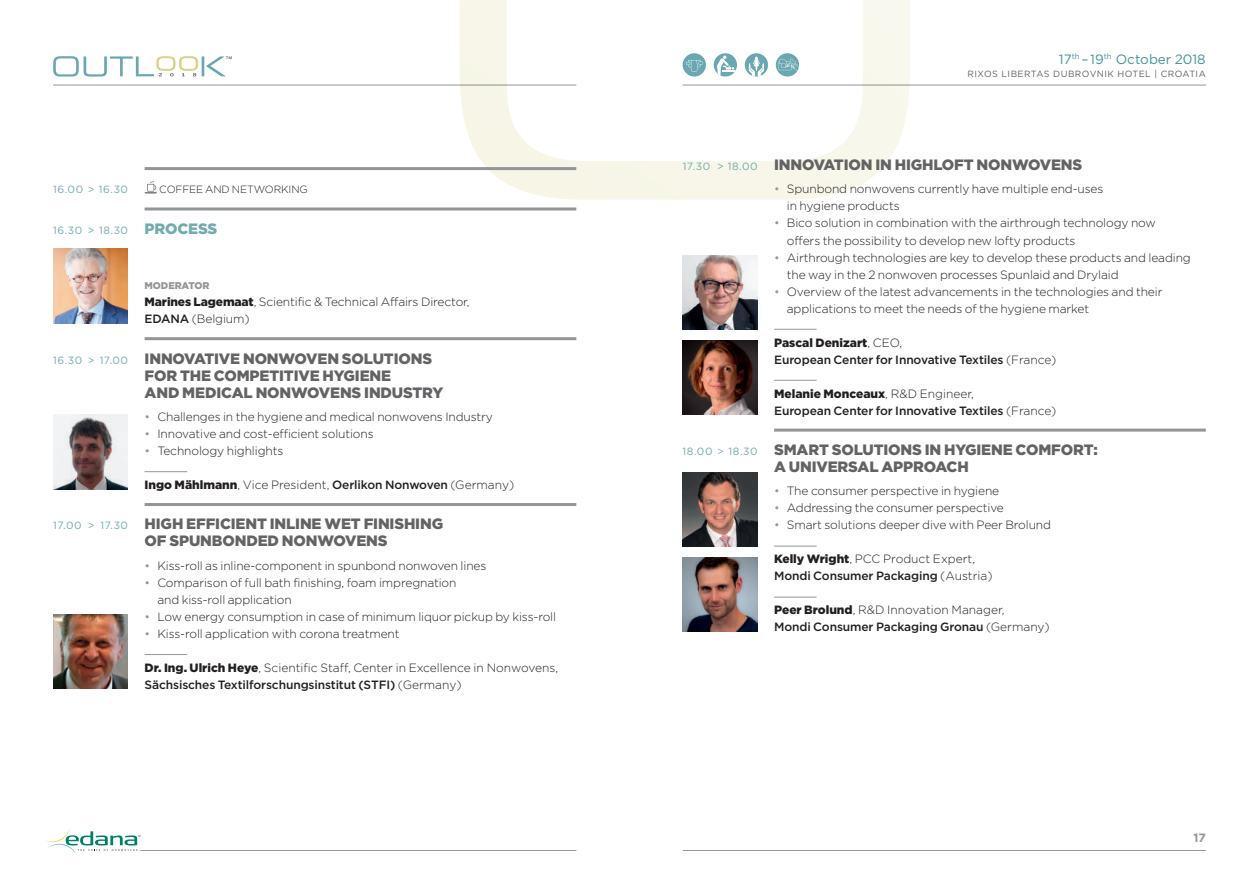
<style>
.page{position:relative;width:1259px;height:893px;background:#fff}
.page>*{position:absolute;margin:0;border:0;box-sizing:border-box;transform-origin:0 0}
.t1{font:900 15px/17px "Gotham";letter-spacing:-.01em;color:#636366}
.t2{font:13.5px "Gotham";color:#43949b}
.t3{font:300 12px/17px "Gotham";letter-spacing:-.01em;color:#231f20}
.t4{font:500 12px/17px "Gotham";letter-spacing:-.01em;color:#231f20}
.t5{font:700 12px "Gotham";color:#939598}
.t6{font:10.5px "Gotham";letter-spacing:.05em;color:#72abaf}
.t7{font:300 10.5px "Gotham";letter-spacing:-.01em;color:#231f20}
.t8{font:900 9.75px "Gotham";letter-spacing:-.01em;color:#939598}
.t9{font:9px "Gotham";letter-spacing:.05em;color:#636366}
.s1{font-weight:900;font-size:15px}
.s2{font-weight:900}
.s3{font-weight:500}
.s4{font-weight:400;font-size:10.5px;color:#72abaf}
.s5{color:#939598}
.s6{font-weight:300}
</style>
<div class="page">
<hr style="left:682px;top:850px;width:523px;height:1px;background:#939598">
<svg style="left:45px;top:828px;width:95px;height:26px"></svg>
<hr style="left:140px;top:850px;width:436px;height:1px;background:#939598">
<hr style="left:53px;top:85px;width:523px;height:1px;background:#939598">
<hr style="left:682px;top:85px;width:523px;height:1px;background:#939598">
<svg style="left:459px;top:0;width:451px;height:200px"></svg>
<svg style="left:713px;top:53px;width:24px;height:24px"></svg>
<svg style="left:717px;top:55px;width:20px;height:22px"></svg>
<svg style="left:745px;top:53px;width:23px;height:24px"></svg>
<svg style="left:749px;top:57px;width:15px;height:20px"></svg>
<div style="left:776px;top:53px;width:23px;height:24px;background:#69a8b0;border-radius:50%"></div>
<svg style="left:778px;top:59px;width:21px;height:12px"></svg>
<div style="left:682px;top:53px;width:24px;height:24px;background:#69a8b0;border-radius:50%"></div>
<svg style="left:686px;top:60px;width:16px;height:12px"></svg>
<svg style="left:53px;top:56px;width:179px;height:21px"></svg>
<hr style="left:145px;top:167px;width:431px;height:3px;background:#939598">
<svg style="left:145px;top:181px;width:12px;height:12px"></svg>
<hr style="left:145px;top:207px;width:431px;height:3px;background:#939598">
<img style="left:53px;top:249px;width:75px;height:74px">
<hr style="left:145px;top:337px;width:431px;height:3px;background:#939598">
<hr style="left:145px;top:471px;width:42px;height:1px;background:#939598">
<img style="left:53px;top:415px;width:75px;height:74px">
<hr style="left:145px;top:503px;width:431px;height:3px;background:#939598">
<hr style="left:145px;top:654px;width:42px;height:1px;background:#939598">
<img style="left:53px;top:614px;width:75px;height:75px">
<img style="left:682px;top:255px;width:75px;height:75px">
<hr style="left:774px;top:329px;width:42px;height:1px;background:#939598">
<hr style="left:774px;top:380px;width:42px;height:1px;background:#939598">
<img style="left:682px;top:340px;width:75px;height:75px">
<hr style="left:774px;top:429px;width:431px;height:3px;background:#939598">
<img style="left:682px;top:472px;width:75px;height:74px">
<hr style="left:774px;top:546px;width:42px;height:1px;background:#939598">
<hr style="left:774px;top:597px;width:42px;height:1px;background:#939598">
<img style="left:682px;top:557px;width:75px;height:74px">
<p class="t6" style="left:53px;top:184px;width:76px">16.00 &gt; 16.30</p>
<p class="t7" style="left:159px;top:184px;width:150px">COFFEE AND NETWORKING</p>
<p class="t6" style="left:53px;top:224px;width:166px">16.30 &gt; 18.30 <span class="s1">PROCESS</span></p>
<p class="t8" style="left:145px;top:280px;width:66px">MODERATOR</p>
<p class="t3" style="left:145px;top:293px;width:326px"><span class="s2">Marines Lagemaat</span>, Scientific &amp; Technical Affairs Director,<br><span class="s3">EDANA</span> (Belgium)</p>
<p class="t1" style="left:145px;top:349px;width:300px;text-indent:-91px"><span class="s4">16.30 &gt; 17.00</span> INNOVATIVE NONWOVEN SOLUTIONS<br>FOR THE COMPETITIVE HYGIENE<br>AND MEDICAL NONWOVENS INDUSTRY</p>
<p class="t3" style="left:145px;top:408px;width:350px"><span class="s5">•</span> Challenges in the hygiene and medical nonwovens Industry</p>
<p class="t3" style="left:145px;top:425px;width:231px"><span class="s5">•</span> Innovative and cost-efficient solutions</p>
<p class="t3" style="left:145px;top:442px;width:140px"><span class="s5">•</span> Technology highlights</p>
<p class="t3" style="left:145px;top:476px;width:371px"><span class="s2">Ingo Mählmann</span>, Vice President, <span class="s3">Oerlikon Nonwoven</span> (Germany)</p>
<p class="t1" style="left:145px;top:515px;width:300px;text-indent:-91px"><span class="s4">17.00 &gt; 17.30</span> HIGH EFFICIENT INLINE WET FINISHING<br>OF SPUNBONDED NONWOVENS</p>
<p class="t3" style="left:145px;top:557px;width:343px"><span class="s5">•</span> Kiss-roll as inline-component in spunbond nonwoven lines</p>
<p class="t3" style="left:157px;top:574px;width:301px;text-indent:-13px"><span class="s5">•</span> Comparison of full bath finishing, foam impregnation and kiss-roll application</p>
<p class="t3" style="left:145px;top:608px;width:413px"><span class="s5">•</span> Low energy consumption in case of minimum liquor pickup by kiss-roll</p>
<p class="t3" style="left:145px;top:625px;width:256px"><span class="s5">•</span> Kiss-roll application with corona treatment</p>
<p class="t3" style="left:145px;top:659px;width:415px"><span class="s2">Dr. Ing. Ulrich Heye</span>, Scientific Staff, Center in Excellence in Nonwovens,<br><span class="s3">Sächsisches Textilforschungsinstitut (STFI)</span> (Germany)</p>
<p class="t2" style="left:1058px;top:52px;width:148px">17<sup>th</sup> –19<sup>th</sup> October 2018</p>
<p class="t9" style="left:967px;top:68px;width:240px">RIXOS LIBERTAS DUBROVNIK HOTEL | CROATIA</p>
<p class="t1" style="left:682px;top:156px;width:401px"><span class="s4">17.30 &gt; 18.00</span> INNOVATION IN HIGHLOFT NONWOVENS</p>
<p class="t3" style="left:787px;top:181px;width:318px;text-indent:-13px"><span class="s5">•</span> Spunbond nonwovens currently have multiple end-uses in hygiene products</p>
<p class="t3" style="left:787px;top:215px;width:370px;text-indent:-13px"><span class="s5">•</span> Bico solution in combination with the airthrough technology now offers the possibility to develop new lofty products</p>
<p class="t3" style="left:787px;top:249px;width:405px;text-indent:-13px"><span class="s5">•</span> Airthrough technologies are key to develop these products and leading the way in the 2 nonwoven processes Spunlaid and Drylaid</p>
<p class="t3" style="left:787px;top:283px;width:377px;text-indent:-13px"><span class="s5">•</span> Overview of the latest advancements in the technologies and their applications to meet the needs of the hygiene market</p>
<p class="t4" style="left:774px;top:334px;width:284px"><span class="s2">Pascal Denizart</span><span class="s6">, CEO,<br></span>European Center for Innovative Textiles <span class="s6">(France)</span></p>
<p class="t4" style="left:774px;top:385px;width:284px"><span class="s2">Melanie Monceaux</span><span class="s6">, R&amp;D Engineer,<br></span>European Center for Innovative Textiles <span class="s6">(France)</span></p>
<p class="t1" style="left:774px;top:441px;width:325px;text-indent:-91px"><span class="s4">18.00 &gt; 18.30</span> SMART SOLUTIONS IN HYGIENE COMFORT:<br>A UNIVERSAL APPROACH</p>
<p class="t3" style="left:774px;top:483px;width:227px"><span class="s5">•</span> The consumer perspective in hygiene</p>
<p class="t3" style="left:774px;top:500px;width:231px"><span class="s5">•</span> Addressing the consumer perspective</p>
<p class="t3" style="left:774px;top:517px;width:278px"><span class="s5">•</span> Smart solutions deeper dive with Peer Brolund</p>
<p class="t3" style="left:774px;top:551px;width:220px"><span class="s2">Kelly Wright</span>, PCC Product Expert,<br><span class="s3">Mondi Consumer Packaging</span> (Austria)</p>
<p class="t3" style="left:774px;top:602px;width:277px"><span class="s2">Peer Brolund</span>, R&amp;D Innovation Manager,<br><span class="s3">Mondi Consumer Packaging Gronau</span> (Germany)</p>
<p class="t5" style="left:1193px;top:831px;width:14px">17</p>
</div>
